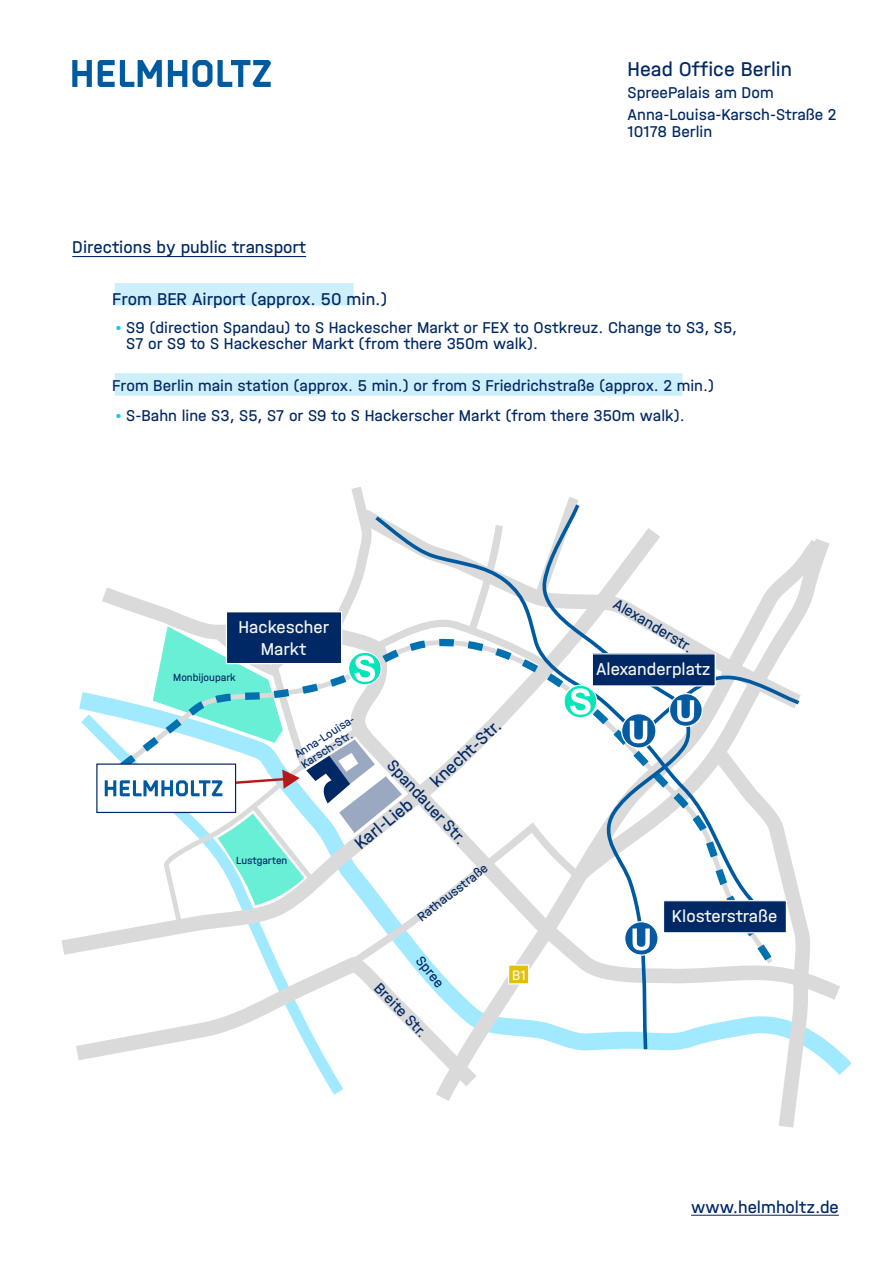
<style>
.page{position:relative;width:893px;height:1263px;background:#fff}
.page>*{position:absolute;margin:0;border:0;box-sizing:border-box;transform-origin:0 0}
.t1{font:21px "Helmholtz Halvar Mittel";color:#002864}
.t2{font:18.15px/21.8px "Helmholtz Halvar Mittel";color:#f5f5f5;text-align:center}
.t3{font:18.15px "Helmholtz Halvar Mittel";color:#002864}
.t4{font:18px "Helmholtz Halvar Mittel";color:#002864}
.t5{font:16.95px "Helmholtz Halvar Mittel";color:#002864}
.t6{font:16.5px/16.6px "Helmholtz Halvar Mittel";color:#002864}
.t7{font:15.75px "Helmholtz Halvar Mittel";color:#002864}
.t8{font:14.55px "Helmholtz Halvar Mittel";color:#002864}
.t9{font:14.55px "Helmholtz Halvar Mittel";color:#f5f5f5}
.t10{font:13.35px "Helmholtz Halvar Mittel";color:#002864}
.t11{font:12.15px/12.1px "Helmholtz Halvar Mittel";color:#002864}
.t12{font:10.95px "Helmholtz Halvar Mittel";color:#002864}
.s1{color:#14c8ff}
</style>
<div class="page">
<svg style="left:492px;top:972px;width:346px;height:102px"></svg>
<svg style="left:767px;top:539px;width:63px;height:116px"></svg>
<svg style="left:62px;top:943px;width:430px;height:158px"></svg>
<svg style="left:700px;top:819px;width:122px;height:309px"></svg>
<svg style="left:694px;top:632px;width:86px;height:340px"></svg>
<svg style="left:694px;top:591px;width:73px;height:309px"></svg>
<svg style="left:536px;top:528px;width:158px;height:525px"></svg>
<svg style="left:564px;top:685px;width:33px;height:33px"></svg>
<div style="left:563px;top:684px;width:34px;height:34px;border:1px solid #fff;border-radius:50%"></div>
<svg style="left:625px;top:922px;width:33px;height:33px"></svg>
<div style="left:624px;top:921px;width:35px;height:35px;border:1px solid #fff;border-radius:50%"></div>
<svg style="left:632px;top:928px;width:18px;height:22px"></svg>
<svg style="left:622px;top:714px;width:34px;height:34px"></svg>
<div style="left:621px;top:713px;width:36px;height:36px;border:1px solid #fff;border-radius:50%"></div>
<svg style="left:630px;top:668px;width:171px;height:75px"></svg>
<svg style="left:105px;top:487px;width:486px;height:487px"></svg>
<div style="left:592px;top:654px;width:123px;height:32px;background:#002864"></div>
<div style="left:592px;top:653px;width:124px;height:33px;border:1px solid #fff"></div>
<div style="left:663px;top:901px;width:123px;height:32px;background:#002864"></div>
<div style="left:663px;top:900px;width:124px;height:33px;border:1px solid #fff"></div>
<div style="left:509px;top:965px;width:20px;height:19px;background:#e0c008"></div>
<div style="left:508px;top:964px;width:21px;height:20px;border:1px solid #fff"></div>
<svg style="left:72px;top:60px;width:199px;height:27px"></svg>
<div style="left:115px;top:283px;width:239px;height:23px;background:#cdeefb"></div>
<div style="left:115px;top:373px;width:567px;height:23px;background:#cdeefb"></div>
<hr style="left:72px;top:256px;width:234px;height:1px;background:#002864">
<hr style="left:691px;top:1215px;width:148px;height:1px;background:#002864">
<p class="t1" style="left:628px;top:57px;width:166px">Head Office Berlin</p>
<p class="t6" style="left:628px;top:81px;width:210px;line-height:21.9px">SpreePalais am Dom<br>Anna-Louisa-Karsch-Straße 2</p>
<p class="t6" style="left:628px;top:123px;width:86px">10178 Berlin</p>
<p class="t4" style="left:72px;top:236px;width:235px">Directions by public transport</p>
<p class="t4" style="left:112px;top:288px;width:277px">From BER Airport (approx. 50 min.)</p>
<p class="t6" style="left:126px;top:318px;width:612px;text-indent:-11px"><span class="s1">•</span> S9 (direction Spandau) to S Hackescher Markt or FEX to Ostkreuz. Change to S3, S5,<br>S7 or S9 to S Hackescher Markt (from there 350m walk).</p>
<p class="t6" style="left:112px;top:377px;width:603px">From Berlin main station (approx. 5 min.) or from S Friedrichstraße (approx. 2 min.)</p>
<p class="t6" style="left:115px;top:407px;width:571px"><span class="s1">•</span> S-Bahn line S3, S5, S7 or S9 to S Hackerscher Markt (from there 350m walk).</p>
<p class="t2" style="left:239px;top:616px;width:92px">Hackescher<br>Markt</p>
<p class="t12" style="left:173px;top:670px;width:64px">Monbijoupark</p>
<p class="t11" style="left:292px;top:750px;width:72px;rotate:-33deg">Anna-Louisa-<br>Karsch-Str.</p>
<p class="t3" style="left:426px;top:775px;width:91px;rotate:-42deg">knecht-Str.</p>
<p class="t5" style="left:397px;top:755px;width:110px;rotate:47deg">Spandauer Str.</p>
<p class="t3" style="left:350px;top:837px;width:70px;rotate:-39deg">Karl-Lieb</p>
<p class="t12" style="left:236px;top:853px;width:53px">Lustgarten</p>
<p class="t10" style="left:414px;top:912px;width:87px;rotate:-38deg">Rathausstraße</p>
<p class="t8" style="left:426px;top:953px;width:37px;rotate:51deg">Spree</p>
<p class="t7" style="left:384px;top:978px;width:70px;rotate:46deg">Breite Str.</p>
<p class="t9" style="left:512px;top:967px;width:15px">B1</p>
<p class="t7" style="left:620px;top:594px;width:91px;rotate:31deg">Alexanderstr.</p>
<p class="t2" style="left:596px;top:658px;width:116px">Alexanderplatz</p>
<p class="t2" style="left:672px;top:905px;width:107px">Klosterstraße</p>
<p class="t4" style="left:691px;top:1197px;width:149px">www.helmholtz.de</p>
</div>
